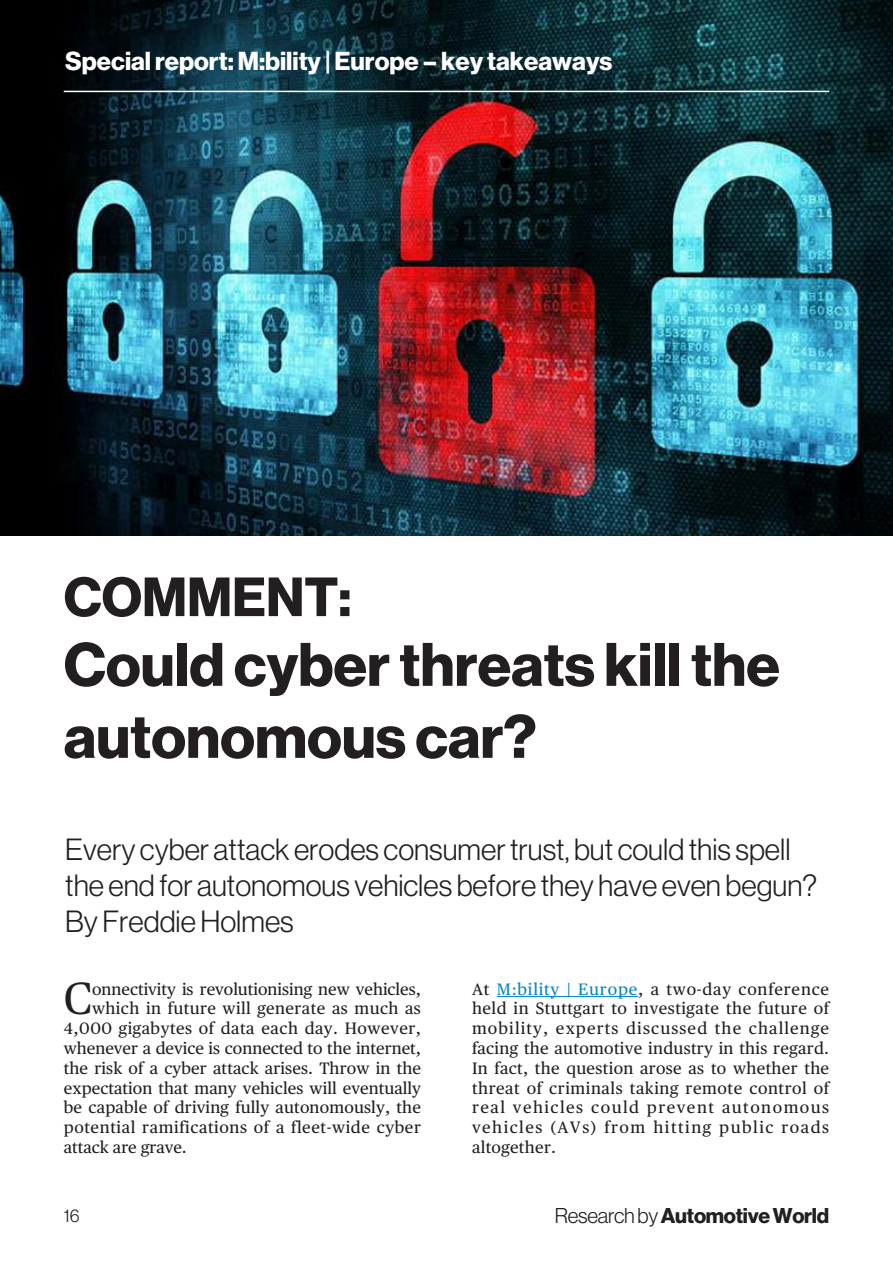
<style>
.page{position:relative;width:893px;height:1263px;background:#fff}
.page>*{position:absolute;margin:0;border:0;box-sizing:border-box;transform-origin:0 0}
.t1{font:700 60px/72px "Haas Grot Disp 75";color:#231f20}
.t2{font:700 54px "Haas Grot Disp 75";color:#231f20}
.t3{font:45px "Publico Text";color:#231f20}
.t4{font:300 30px/36px "Haas Grot Disp 45";color:#231f20}
.t5{font:700 25.5px "Haas Grot Disp 75";color:#fff}
.t6{font:700 21px "Haas Grot Disp 75";letter-spacing:-.015em;color:#231f20}
.t7{font:300 18px "Haas Grot Disp 45";color:#231f20}
.t8{font:16.5px/19.8px "Publico Text";letter-spacing:.01em;color:#231f20;text-align:justify}
.t9{font:16.5px "Publico Text";letter-spacing:.035em;color:#231f20}
.t10{font:16.5px "Publico Text";letter-spacing:.03em;color:#231f20}
.s1{color:#0686c2}
.s2{font-family:"Haas Grot Disp 45";font-weight:300}
</style>
<div class="page">
<hr style="left:497px;top:996px;width:141px;height:1px;background:#0686c2">
<img style="left:0;top:0;width:893px;height:536px">
<hr style="left:64px;top:91px;width:765px;height:1px;background:#fff">
<h3 class="t5" style="left:65px;top:51px;width:549px">Specialreport: M:bility |Europe – key takeaways</h3>
<h2 class="t2" style="left:64px;top:577px;width:289px">COMMENT:</h2>
<h1 class="t1" style="left:64px;top:633px;width:718px">Could cyberthreats killthe autonomous car?</h1>
<h3 class="t4" style="left:65px;top:834px;width:753px">Every cyber attack erodes consumertrust, but could this spell the end for autonomous vehicles before they have even begun?<br>By FreddieHolmes</h3>
<h3 class="t3" style="left:64px;top:980px;width:30px">C</h3>
<p class="t8" style="left:92px;top:980px;width:330px">onnectivity is revolutionising new vehicles,</p>
<p class="t8" style="left:92px;top:1000px;width:330px">which in future will generate as much as</p>
<p class="t10" style="left:64px;top:1022px;width:359px">4,000 gigabytes of data each day. However,</p>
<p class="t8" style="left:64px;top:1040px;width:359px">whenever a device is connected to the internet,</p>
<p class="t8" style="left:64px;top:1059px;width:359px">the risk of a cyber attack arises. Throw in the</p>
<p class="t8" style="left:64px;top:1079px;width:359px">expectation that many vehicles will eventually</p>
<p class="t8" style="left:64px;top:1099px;width:359px">be capable of driving fully autonomously, the</p>
<p class="t9" style="left:64px;top:1121px;width:359px">potential ramifications of a fleet-wide cyber</p>
<p class="t8" style="left:64px;top:1139px;width:125px">attack are grave.</p>
<p class="t8" style="left:472px;top:980px;width:359px">At <span class="s1">M:bility | Europe</span>, a two-day conference held in Stuttgart to investigate the future of mobility, experts discussed the challenge facing the automotive industry in this regard.<br>In fact, the question arose as to whether the threat of criminals taking remote control of real vehicles could prevent autonomous vehicles (AVs) from hitting public roads altogether.</p>
<p class="t7" style="left:64px;top:1209px;width:17px">16</p>
<p class="t6" style="left:555px;top:1208px;width:276px"><span class="s2">Researchby</span>AutomotiveWorld</p>
</div>
